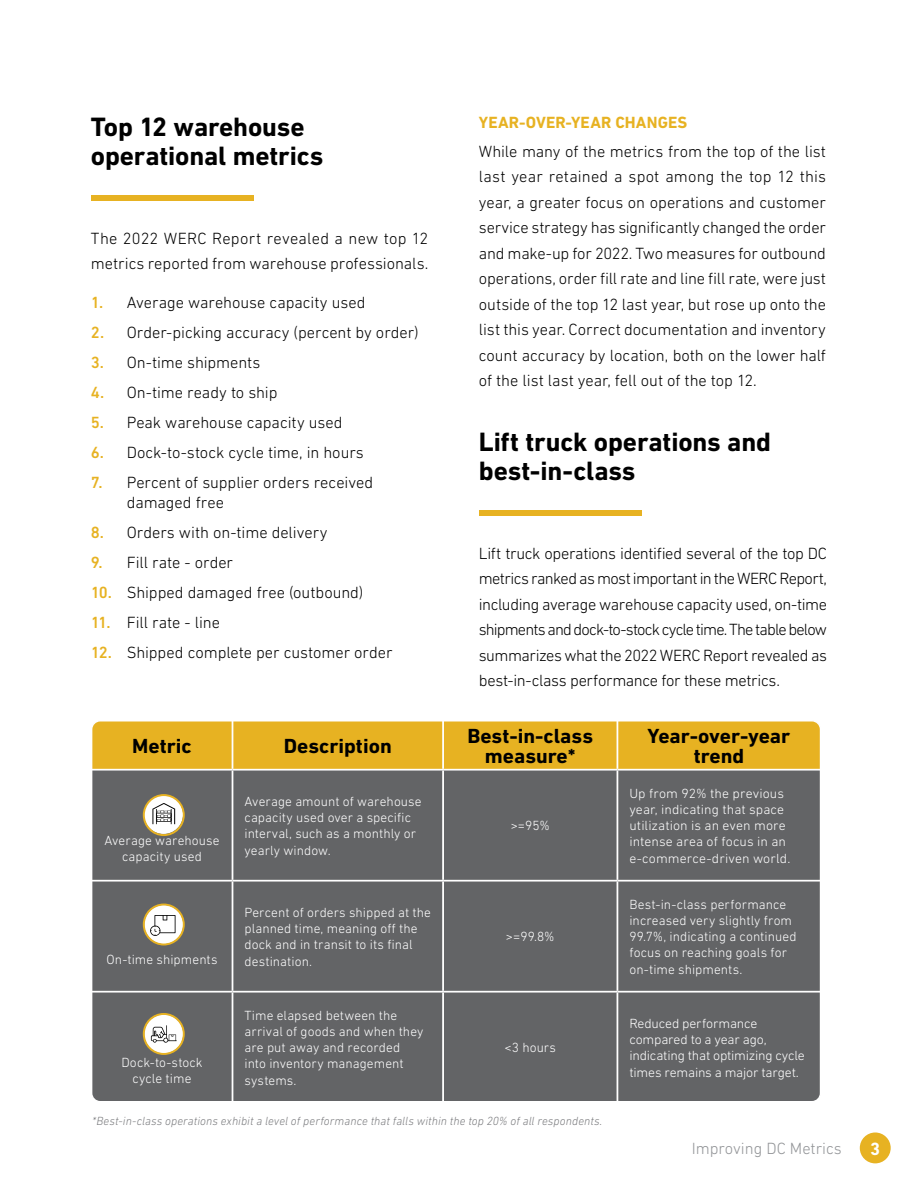
<style>
.page{position:relative;width:918px;height:1188px;background:#fff}
.page>*{position:absolute;margin:0;border:0;box-sizing:border-box;transform-origin:0 0}
.t1{font:700 27px/28.5px "DIN Next LT Pro";letter-spacing:-.005em;color:#000}
.t2{font:700 20.7px/19.5px "DIN Next LT Pro";color:#000;text-align:center}
.t3{font:700 18px "DIN Next LT Pro";color:#fff}
.t4{font:300 16.5px/25.5px "DIN Next LT Pro";letter-spacing:-.005em;color:#000;text-align:justify}
.t5{font:300 16.5px/19.5px "DIN Next LT Pro";color:#000101}
.t6{font:700 16.5px "DIN Next LT Pro";letter-spacing:.01em;color:#e7b222}
.t7{font:300 16.5px "DIN Next LT Pro";color:#939598}
.t8{font:300 13.5px/16.2px "DIN Next LT Pro";letter-spacing:.005em;color:#fff}
.t9{font:300 13.5px/16.2px "DIN Next LT Pro";letter-spacing:-.015em;color:#fff}
.t10{font:italic 300 12px "DIN Next LT Pro";letter-spacing:.005em;color:#77787b}
.s1{font-weight:500;color:#e7b222}
</style>
<div class="page">
<div style="left:860px;top:1132px;width:31px;height:31px;background:#e7b222;border-radius:50%"></div>
<div style="left:479px;top:510px;width:162px;height:6px;background:#e7b222"></div>
<div style="left:94px;top:723px;width:724px;height:46px;background:#e7b222"></div>
<div style="left:94px;top:771px;width:724px;height:328px;background:#636466"></div>
<hr style="left:232px;top:721px;width:1px;height:48px;background:#fff">
<hr style="left:442px;top:721px;width:2px;height:48px;background:#fff">
<hr style="left:617px;top:721px;width:1px;height:48px;background:#fff">
<hr style="left:232px;top:771px;width:1px;height:109px;background:#fff">
<hr style="left:442px;top:771px;width:2px;height:109px;background:#fff">
<hr style="left:617px;top:771px;width:1px;height:109px;background:#fff">
<hr style="left:232px;top:882px;width:1px;height:109px;background:#fff">
<hr style="left:442px;top:882px;width:2px;height:109px;background:#fff">
<hr style="left:617px;top:882px;width:1px;height:109px;background:#fff">
<hr style="left:232px;top:993px;width:1px;height:109px;background:#fff">
<hr style="left:442px;top:993px;width:2px;height:109px;background:#fff">
<hr style="left:617px;top:993px;width:1px;height:109px;background:#fff">
<hr style="left:92px;top:880px;width:140px;height:2px;background:#fff">
<hr style="left:232px;top:880px;width:211px;height:2px;background:#fff">
<hr style="left:443px;top:880px;width:174px;height:2px;background:#fff">
<hr style="left:617px;top:880px;width:204px;height:2px;background:#fff">
<hr style="left:92px;top:991px;width:140px;height:2px;background:#fff">
<hr style="left:232px;top:991px;width:211px;height:2px;background:#fff">
<hr style="left:443px;top:991px;width:174px;height:2px;background:#fff">
<hr style="left:617px;top:991px;width:204px;height:2px;background:#fff">
<div style="left:91px;top:720px;width:730px;height:382px;border:2px solid #fff;border-radius:9px"></div>
<svg style="left:143px;top:794px;width:42px;height:42px"></svg>
<svg style="left:143px;top:1013px;width:42px;height:42px"></svg>
<svg style="left:143px;top:904px;width:42px;height:42px"></svg>
<div style="left:91px;top:195px;width:162px;height:6px;background:#e7b222"></div>
<h1 class="t1" style="left:91px;top:113px;width:234px">Top 12 warehouse operational metrics</h1>
<p class="t6" style="left:479px;top:113px;width:210px">YEAR-OVER-YEAR CHANGES</p>
<p class="t4" style="left:479px;top:138px;width:349px">While many of the metrics from the top of the list last year retained a spot among the top 12 this year, a greater focus on operations and customer service strategy has significantly changed the order and make-up for 2022. Two measures for outbound operations, order fill rate and line fill rate, were just outside of the top 12 last year, but rose up onto the list this year. Correct documentation and inventory count accuracy by location, both on the lower half of the list last year, fell out of the top 12.</p>
<p class="t4" style="left:91px;top:225px;width:339px">The 2022 WERC Report revealed a new top 12 metrics reported from warehouse professionals.</p>
<p class="t5" style="left:91px;top:293px;width:276px"><span class="s1">1.</span> Average warehouse capacity used</p>
<p class="t5" style="left:91px;top:323px;width:329px"><span class="s1">2.</span> Order-picking accuracy (percent by order)</p>
<p class="t5" style="left:91px;top:353px;width:171px"><span class="s1">3.</span> On-time shipments</p>
<p class="t5" style="left:91px;top:383px;width:188px"><span class="s1">4.</span> On-time ready to ship</p>
<p class="t5" style="left:91px;top:413px;width:253px"><span class="s1">5.</span> Peak warehouse capacity used</p>
<p class="t5" style="left:91px;top:443px;width:275px"><span class="s1">6.</span> Dock-to-stock cycle time, in hours</p>
<p class="t5" style="left:127px;top:473px;width:248px;text-indent:-36px"><span class="s1">7.</span> Percent of supplier orders received damaged free</p>
<p class="t5" style="left:91px;top:522px;width:238px"><span class="s1">8.</span> Orders with on-time delivery</p>
<p class="t5" style="left:91px;top:552px;width:144px"><span class="s1">9.</span> Fill rate - order</p>
<p class="t5" style="left:91px;top:582px;width:274px"><span class="s1">10.</span> Shipped damaged free (outbound)</p>
<p class="t5" style="left:91px;top:612px;width:131px"><span class="s1">11.</span> Fill rate - line</p>
<p class="t5" style="left:91px;top:642px;width:303px"><span class="s1">12.</span> Shipped complete per customer order</p>
<h1 class="t1" style="left:479px;top:428px;width:294px">Lift truck operations and best-in-class</h1>
<p class="t4" style="left:479px;top:540px;width:350px">Lift truck operations identified several of the top DC metrics ranked as most important in the WERC Report, including average warehouse capacity used, on-time shipments and dock-to-stock cycle time. The table below summarizes what the 2022 WERC Report revealed as best-in-class performance for these metrics.</p>
<p class="t2" style="left:132px;top:736px;width:61px">Metric</p>
<p class="t2" style="left:284px;top:736px;width:110px">Description</p>
<p class="t2" style="left:467px;top:726px;width:127px">Best-in-class measure*</p>
<p class="t2" style="left:648px;top:726px;width:144px">Year-over-year trend</p>
<p class="t8" style="left:104px;top:832px;width:117px;text-align:center">Average warehouse capacity used</p>
<p class="t8" style="left:106px;top:952px;width:113px">On-time shipments</p>
<p class="t8" style="left:121px;top:1054px;width:83px;text-align:center">Dock-to-stock cycle time</p>
<p class="t8" style="left:245px;top:793px;width:179px">Average amount of warehouse capacity used over a specific interval, such as a monthly or yearly window.</p>
<p class="t8" style="left:245px;top:904px;width:188px">Percent of orders shipped at the planned time, meaning off the dock and in transit to its final destination.</p>
<p class="t8" style="left:245px;top:1007px;width:181px">Time elapsed between the arrival of goods and when they are put away and recorded into inventory management systems.</p>
<p class="t8" style="left:511px;top:817px;width:41px">&gt;=95%</p>
<p class="t8" style="left:506px;top:928px;width:50px">&gt;=99.8%</p>
<p class="t8" style="left:505px;top:1039px;width:53px">&lt;3 hours</p>
<p class="t10" style="left:92px;top:1114px;width:512px">*Best-in-class operations exhibit a level of performance that falls within the top 20% of all respondents.</p>
<p class="t8" style="left:629px;top:785px;width:162px">Up from 92% the previous year, indicating that space utilization is an even more intense area of focus in an e-commerce-driven world.</p>
<p class="t8" style="left:629px;top:896px;width:169px">Best-in-class performance increased very slightly from<br>99.7%, indicating a continued focus on reaching goals for on-time shipments.</p>
<p class="t9" style="left:629px;top:1015px;width:177px">Reduced performance compared to a year ago, indicating that optimizing cycle times remains a major target.</p>
<p class="t7" style="left:692px;top:1139px;width:152px">Improving DC Metrics</p>
<p class="t3" style="left:870px;top:1138px;width:12px">3</p>
</div>
